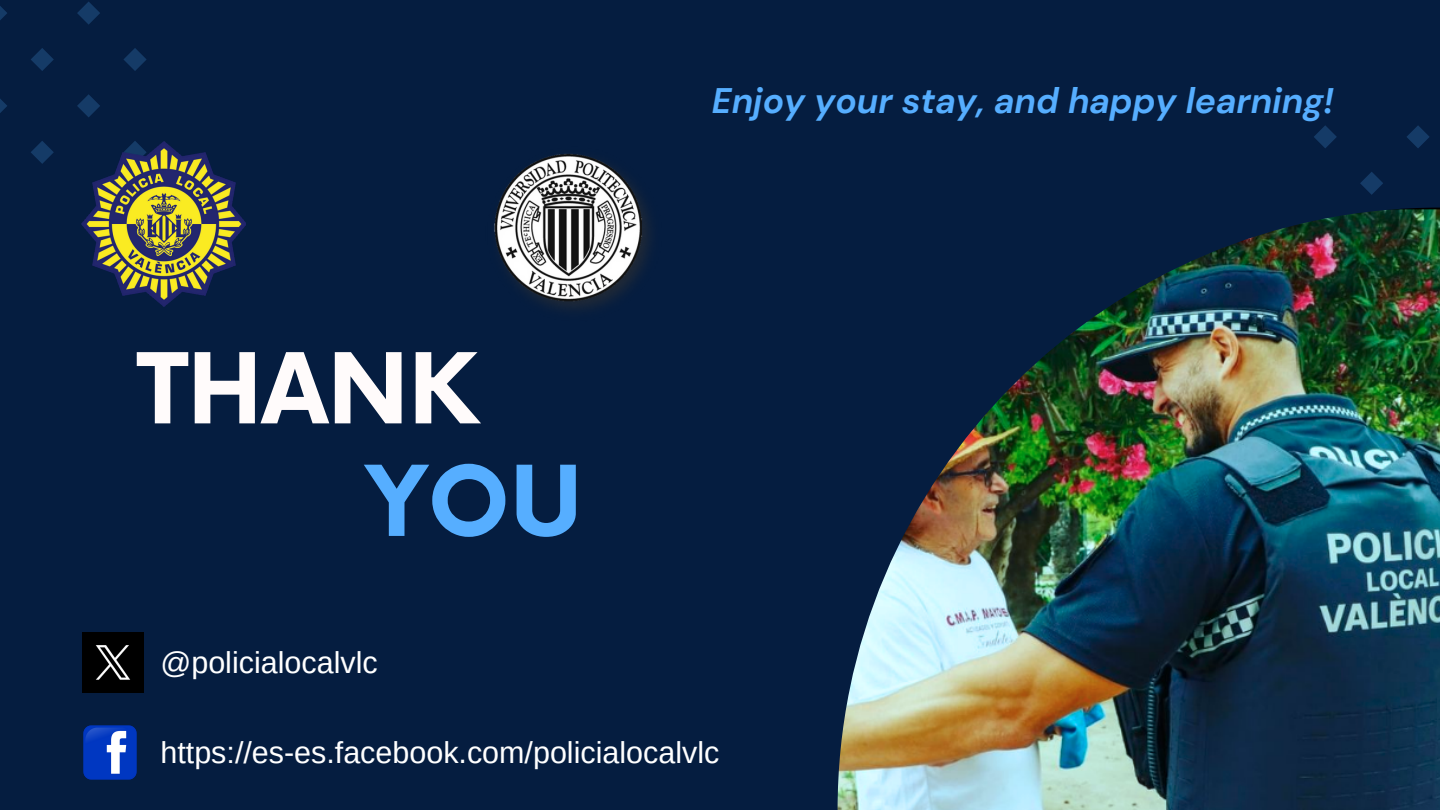
<style>
.page{position:relative;width:1440px;height:810px;background:#051d40}
.page>*{position:absolute;margin:0;border:0;box-sizing:border-box;transform-origin:0 0}
.t1{font:700 95px "Now";color:#fffbfb}
.t2{font:700 95px "Now";color:#56aeff}
.t3{font:italic 700 35.4px "DM Sans";color:#56aeff}
.t4{font:30.5px "Arimo";color:#fff}
</style>
<div class="page">
<svg style="left:1314px;top:125px;width:23px;height:23px"></svg>
<svg style="left:1360px;top:172px;width:23px;height:23px"></svg>
<svg style="left:1407px;top:125px;width:23px;height:23px"></svg>
<img style="left:838px;top:208px;width:602px;height:602px">
<svg style="left:0;top:6px;width:7px;height:14px"></svg>
<svg style="left:0;top:99px;width:7px;height:14px"></svg>
<svg style="left:31px;top:48px;width:23px;height:23px"></svg>
<svg style="left:31px;top:141px;width:23px;height:23px"></svg>
<svg style="left:77px;top:2px;width:23px;height:23px"></svg>
<svg style="left:77px;top:94px;width:23px;height:23px"></svg>
<svg style="left:123px;top:48px;width:23px;height:23px"></svg>
<img style="left:494px;top:153px;width:156px;height:156px">
<img style="left:81px;top:142px;width:165px;height:165px">
<img style="left:83px;top:632px;width:60px;height:61px">
<img style="left:83px;top:725px;width:54px;height:55px">
<h1 class="t1" style="left:137px;top:338px;width:343px">THANK</h1>
<h1 class="t2" style="left:365px;top:450px;width:219px">YOU</h1>
<p class="t4" style="left:160px;top:645px;width:219px">@policialocalvlc</p>
<p class="t3" style="left:712px;top:78px;width:624px">Enjoy your stay, and happy learning!</p>
<p class="t4" style="left:160px;top:735px;width:560px">https://es-es.facebook.com/policialocalvlc</p>
</div>
